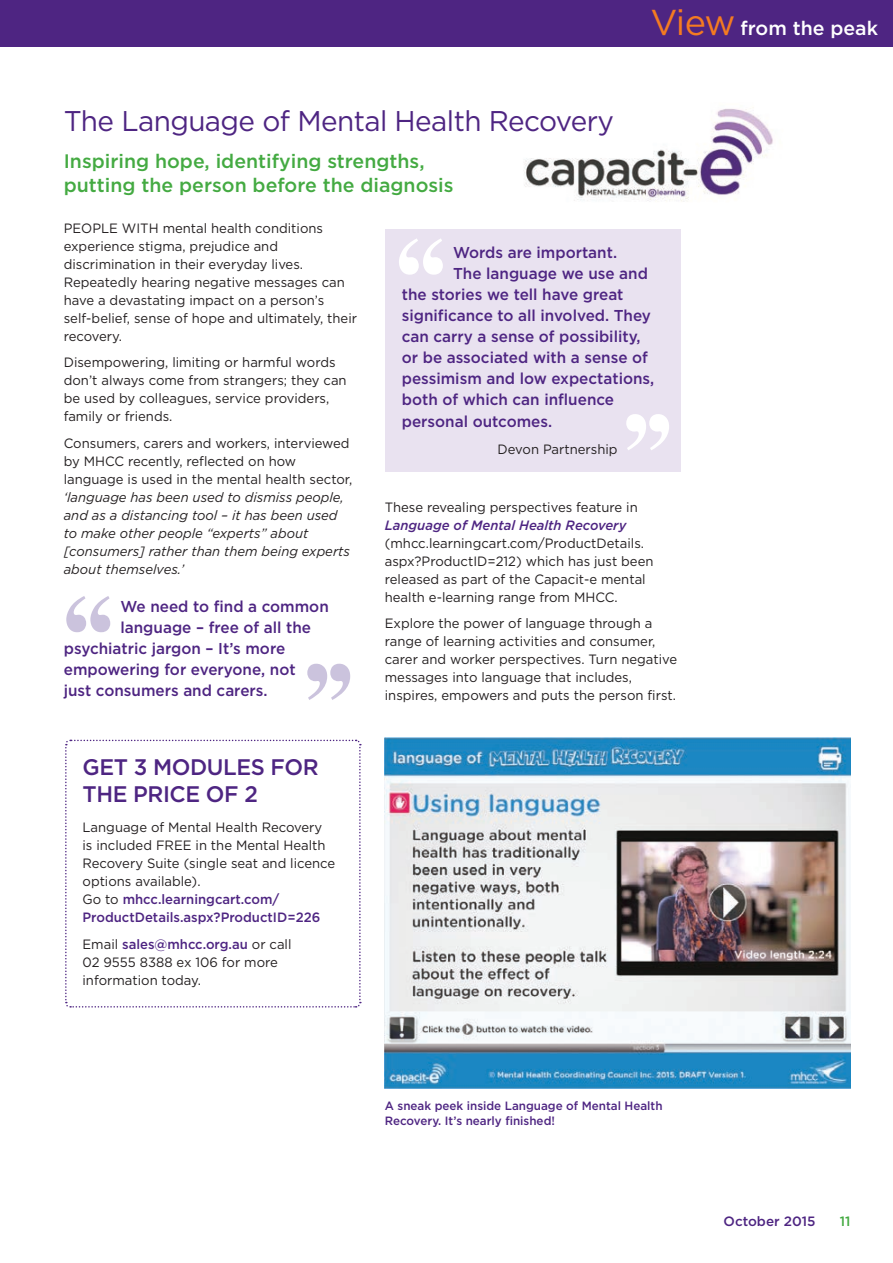
<style>
.page{position:relative;width:893px;height:1263px;background:#fff}
.page>*{position:absolute;margin:0;border:0;box-sizing:border-box;transform-origin:0 0}
.HEADING_3_new{font:700 108px "Times";color:#fff}
.HEADING_3_new-2{font:700 108px "Times";color:#cbc3dd}
.Heading_1{font:28.5px "Gotham";letter-spacing:-.02em;color:#4e2582}
.Caps_heading{font:500 22.5px/27px "Gotham";letter-spacing:-.02em;color:#4e2582}
.Subheads{font:500 19.5px/24px "Gotham";color:#44aa42}
.t1{font:500 19.5px "Gotham";color:#fff}
.pull_quotes{font:500 15.75px "Gotham";color:#4e2582}
.Body_copy{font:13.5px/18px "Gotham";color:#231f20}
.Body_copy-2{font:italic 13.5px/18px "Gotham";color:#231f20}
.t2{font:500 13.5px "Gotham";color:#4e2582}
.t3{font:500 13.5px "Gotham";color:#44aa42}
.Captions{font:500 12px/15px "Gotham";color:#4e2582}
.s1{font-weight:400;font-size:36px;color:#f47b21}
.s2{font-style:normal}
.s3{font-weight:500;color:#4e2582}
.s4{font-weight:500;font-style:italic;color:#4e2582}
</style>
<div class="page">
<div style="left:0;top:0;width:893px;height:47px;background:#4e2582"></div>
<img style="left:524px;top:108px;width:249px;height:94px">
<img style="left:385px;top:737px;width:465px;height:351px">
<svg style="left:65px;top:739px;width:297px;height:269px"></svg>
<div style="left:385px;top:229px;width:295px;height:243px;background:#e9e2f0"></div>
<p class="Heading_1" style="left:64px;top:106px;width:552px">The Language of Mental Health Recovery</p>
<p class="Subheads" style="left:64px;top:149px;width:391px">Inspiring hope, identifying strengths, putting the person before the diagnosis</p>
<h3 class="t1" style="left:650px;top:17px;width:229px"><span class="s1">View</span> from the peak</h3>
<p class="Body_copy" style="left:64px;top:219px;width:295px">PEOPLE WITH mental health conditions experience stigma, prejudice and discrimination in their everyday lives.<br>Repeatedly hearing negative messages can have a devastating impact on a person’s self-belief, sense of hope and ultimately, their recovery.</p>
<p class="Body_copy" style="left:64px;top:353px;width:284px">Disempowering, limiting or harmful words don’t always come from strangers; they can be used by colleagues, service providers, family or friends.</p>
<p class="Body_copy-2" style="left:64px;top:434px;width:290px"><span class="s2">Consumers, carers and workers, interviewed by MHCC recently, reflected on how language is used in the mental health sector, </span>‘language has been used to dismiss people, and as a distancing tool – it has been used to make other people “experts” about [consumers] rather than them being experts about themselves.’</p>
<p class="pull_quotes" style="left:121px;top:597px;width:210px">We need to find a common</p>
<p class="pull_quotes" style="left:121px;top:618px;width:192px">language – free of all the</p>
<p class="pull_quotes" style="left:64px;top:639px;width:223px">psychiatric jargon – It’s more</p>
<p class="pull_quotes" style="left:64px;top:660px;width:233px">empowering for everyone, not</p>
<p class="pull_quotes" style="left:64px;top:681px;width:205px">just consumers and carers.</p>
<p class="HEADING_3_new-2" style="left:59px;top:531px;width:62px">‘‘</p>
<p class="HEADING_3_new-2" style="left:299px;top:598px;width:60px">’’</p>
<p class="Caps_heading" style="left:83px;top:752px;width:238px">GET 3 MODULES FOR<br>THE PRICE OF 2</p>
<p class="Body_copy" style="left:83px;top:818px;width:254px">Language of Mental Health Recovery is included FREE in the Mental Health Recovery Suite (single seat and licence options available).<br>Go to <span class="s3">mhcc.learningcart.com/ ProductDetails.aspx?ProductID=226</span></p>
<p class="Body_copy" style="left:83px;top:935px;width:210px">Email <span class="s3">sales@mhcc.org.au</span> or call<br>02 9555 8388 ex 106 for more information today.</p>
<p class="HEADING_3_new" style="left:391px;top:173px;width:62px">‘‘</p>
<p class="pull_quotes" style="left:453px;top:243px;width:165px">Words are important.</p>
<p class="pull_quotes" style="left:453px;top:264px;width:196px">The language we use and</p>
<p class="pull_quotes" style="left:402px;top:285px;width:223px">the stories we tell have great</p>
<p class="pull_quotes" style="left:402px;top:306px;width:251px">significance to all involved. They</p>
<p class="pull_quotes" style="left:402px;top:327px;width:240px">can carry a sense of possibility,</p>
<p class="pull_quotes" style="left:402px;top:348px;width:248px">or be associated with a sense of</p>
<p class="pull_quotes" style="left:402px;top:369px;width:254px">pessimism and low expectations,</p>
<p class="pull_quotes" style="left:402px;top:390px;width:214px">both of which can influence</p>
<p class="pull_quotes" style="left:402px;top:413px;width:152px">personal outcomes.</p>
<p class="Body_copy" style="left:498px;top:440px;width:122px">Devon Partnership</p>
<p class="HEADING_3_new" style="left:618px;top:349px;width:60px">’’</p>
<p class="Body_copy" style="left:385px;top:498px;width:270px">These revealing perspectives feature in <span class="s4">Language of Mental Health Recovery </span>(mhcc.learningcart.com/ProductDetails. aspx?ProductID=212) which has just been released as part of the Capacit-e mental health e-learning range from MHCC.</p>
<p class="Body_copy" style="left:385px;top:614px;width:294px">Explore the power of language through a range of learning activities and consumer, carer and worker perspectives. Turn negative messages into language that includes, inspires, empowers and puts the person first.</p>
<p class="Captions" style="left:385px;top:1098px;width:279px">A sneak peek inside Language of Mental Health<br>Recovery. It’s nearly finished!</p>
<p class="t2" style="left:724px;top:1213px;width:93px">October 2015</p>
<p class="t3" style="left:840px;top:1213px;width:12px">11</p>
</div>
